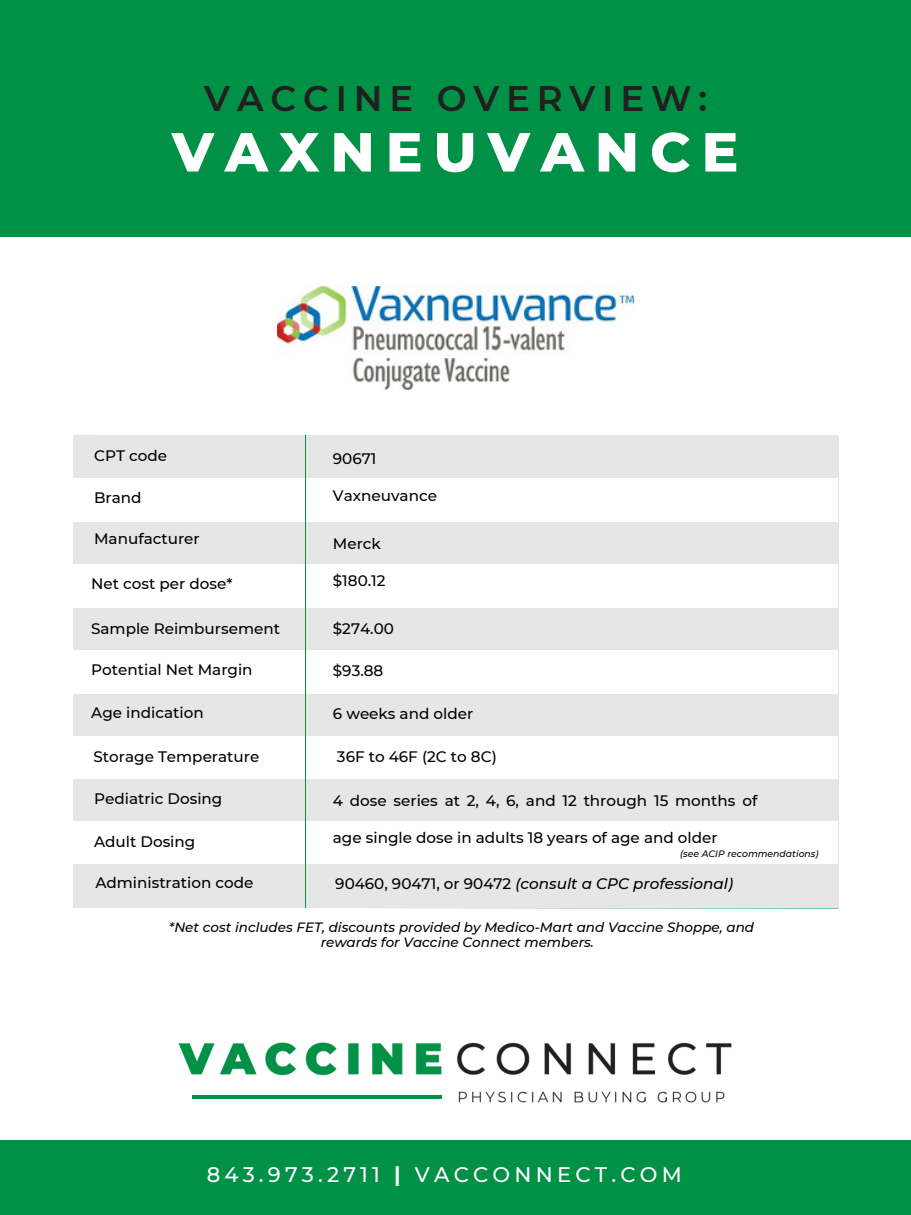
<style>
.page{position:relative;width:911px;height:1215px;background:#fff}
.page>*{position:absolute;margin:0;border:0;box-sizing:border-box;transform-origin:0 0}
.t1{font:800 54.9px "Montserrat";letter-spacing:.2em;color:#fff}
.t2{font:600 35.55px "Montserrat";letter-spacing:.195em;color:#221f1f}
.t3{font:500 21.15px "Montserrat";letter-spacing:.2em;color:#fff}
.t4{font:500 15.3px "Montserrat";color:#000}
.t5{font:italic 500 15.3px "Montserrat";color:#000}
.t6{font:italic 500 13.5px/15.3px "Montserrat";color:#000}
.t7{font:italic 500 9.22px "Montserrat";color:#000}
.s1{font-style:normal}
.s2{font-weight:700}
</style>
<div class="page">
<div style="left:0;top:0;width:911px;height:236px;background:#009147"></div>
<div style="left:0;top:1140px;width:911px;height:75px;background:#009147"></div>
<img style="left:178px;top:1042px;width:554px;height:61px">
<img style="left:278px;top:286px;width:356px;height:103px">
<div style="left:74px;top:436px;width:763px;height:43px;background:#e6e6e6"></div>
<div style="left:74px;top:522px;width:763px;height:42px;background:#e6e6e6"></div>
<div style="left:74px;top:607px;width:763px;height:43px;background:#e6e6e6"></div>
<div style="left:74px;top:693px;width:763px;height:43px;background:#e6e6e6"></div>
<div style="left:74px;top:779px;width:763px;height:43px;background:#e6e6e6"></div>
<div style="left:74px;top:865px;width:763px;height:43px;background:#e6e6e6"></div>
<hr style="left:305px;top:436px;width:1px;height:472px;background:#009147">
<h2 class="t2" style="left:204px;top:77px;width:504px">VACCINE OVERVIEW:</h2>
<p class="t1" style="left:172px;top:118px;width:568px">VAXNEUVANCE</p>
<h4 class="t4" style="left:94px;top:446px;width:74px">CPT code</h4>
<h4 class="t4" style="left:333px;top:449px;width:45px">90671</h4>
<h4 class="t4" style="left:333px;top:486px;width:106px">Vaxneuvance</h4>
<h4 class="t4" style="left:94px;top:488px;width:49px">Brand</h4>
<h4 class="t4" style="left:94px;top:529px;width:107px">Manufacturer</h4>
<h4 class="t4" style="left:91px;top:574px;width:143px">Net cost per dose*</h4>
<h4 class="t4" style="left:91px;top:619px;width:190px">Sample Reimbursement</h4>
<h4 class="t4" style="left:333px;top:534px;width:50px">Merck</h4>
<h4 class="t4" style="left:333px;top:571px;width:54px">$180.12</h4>
<h4 class="t4" style="left:333px;top:619px;width:63px">$274.00</h4>
<h4 class="t4" style="left:91px;top:660px;width:163px">Potential Net Margin</h4>
<h4 class="t4" style="left:333px;top:662px;width:52px">$93.88</h4>
<h4 class="t4" style="left:91px;top:703px;width:114px">Age indication</h4>
<p class="t4" style="left:94px;top:747px;width:167px">Storage Temperature</p>
<h4 class="t4" style="left:94px;top:790px;width:130px">Pediatric Dosing</h4>
<h5 class="t4" style="left:94px;top:832px;width:103px">Adult Dosing</h5>
<p class="t4" style="left:95px;top:873px;width:160px">Administration code</p>
<h4 class="t4" style="left:333px;top:704px;width:142px">6 weeks and older</h4>
<p class="t4" style="left:337px;top:747px;width:161px">36F to 46F (2C to 8C)</p>
<h4 class="t4" style="left:333px;top:791px;width:426px">4 dose series at 2, 4, 6, and 12 through 15 months of</h4>
<h4 class="t4" style="left:333px;top:828px;width:386px">age single dose in adults 18 years of age and older</h4>
<h4 class="t5" style="left:335px;top:874px;width:399px"><span class="s1">90460, 90471, or 90472</span> (consult a CPC professional)</h4>
<h4 class="t7" style="left:680px;top:848px;width:140px">(see ACIP recommendations)</h4>
<h4 class="t6" style="left:321px;top:919px;width:435px;text-indent:-152px">*Net cost includes FET, discounts provided by Medico-Mart and Vaccine Shoppe, and rewards for Vaccine Connect members.</h4>
<h1 class="t3" style="left:207px;top:1161px;width:477px">843.973.2711 <span class="s2">|</span> VACCONNECT.COM</h1>
</div>
